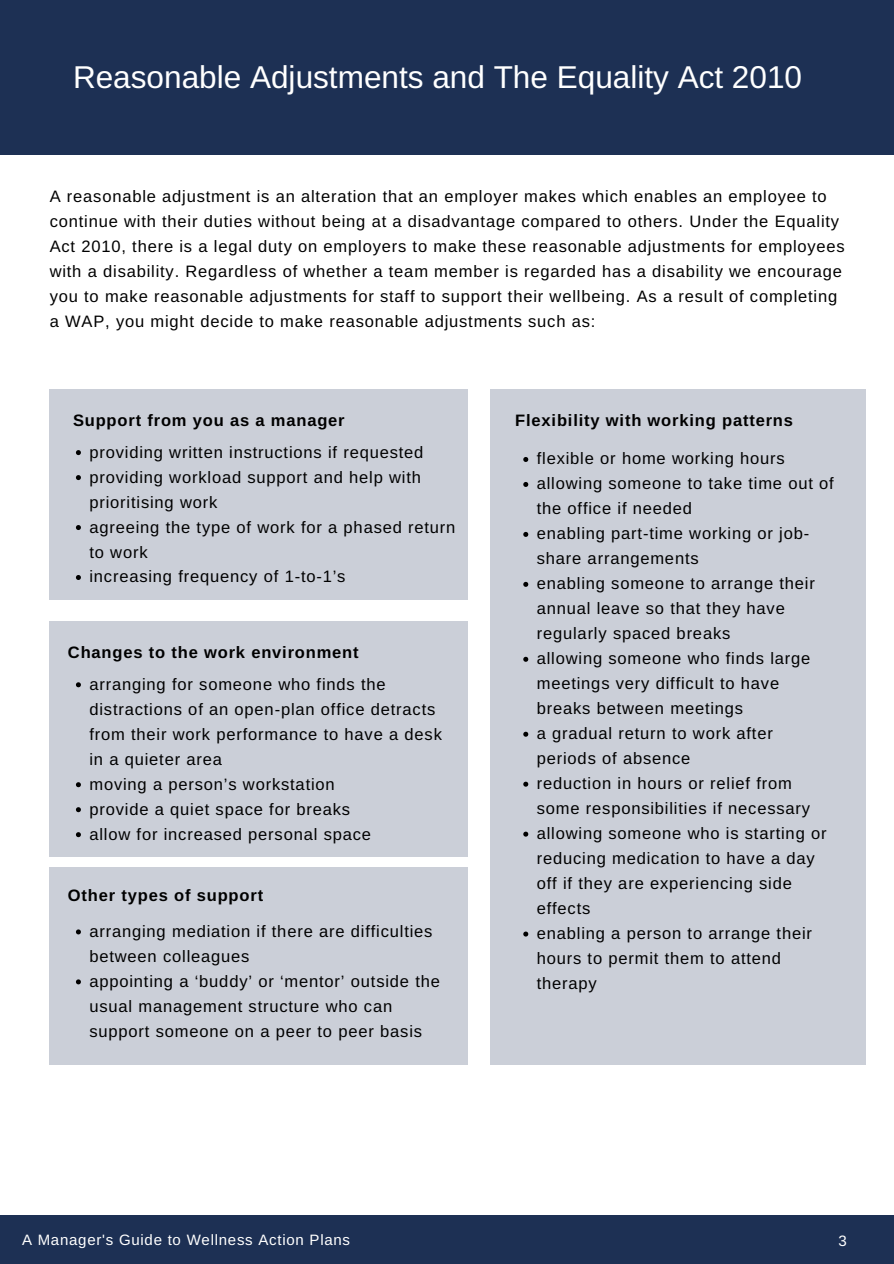
<style>
.page{position:relative;width:894px;height:1264px;background:#fff}
.page>*{position:absolute;margin:0;border:0;box-sizing:border-box;transform-origin:0 0}
.t1{font:31.5px "Arimo";color:#fff}
.t2{font:16.5px/24.9px "Arimo";letter-spacing:.05em;color:#000}
.t3{font:700 16.5px "Arimo";letter-spacing:.05em;color:#000}
.t4{font:15px "Arimo";letter-spacing:.05em;color:#fff}
</style>
<div class="page">
<div style="left:0;top:1215px;width:893px;height:48px;background:#1d3054"></div>
<div style="left:0;top:0;width:893px;height:154px;background:#1d3054"></div>
<div style="left:50px;top:389px;width:417px;height:210px;background:#cbcfd8"></div>
<svg style="left:76px;top:450px;width:5px;height:5px"></svg>
<svg style="left:76px;top:475px;width:5px;height:5px"></svg>
<svg style="left:76px;top:525px;width:5px;height:5px"></svg>
<svg style="left:76px;top:575px;width:5px;height:5px"></svg>
<div style="left:50px;top:621px;width:417px;height:235px;background:#cbcfd8"></div>
<svg style="left:76px;top:682px;width:5px;height:5px"></svg>
<svg style="left:76px;top:782px;width:5px;height:5px"></svg>
<svg style="left:76px;top:807px;width:5px;height:5px"></svg>
<svg style="left:76px;top:832px;width:5px;height:5px"></svg>
<div style="left:490px;top:389px;width:375px;height:675px;background:#cbcfd8"></div>
<svg style="left:523px;top:457px;width:5px;height:5px"></svg>
<svg style="left:523px;top:482px;width:5px;height:5px"></svg>
<svg style="left:523px;top:532px;width:5px;height:5px"></svg>
<svg style="left:523px;top:582px;width:5px;height:5px"></svg>
<svg style="left:523px;top:656px;width:5px;height:5px"></svg>
<svg style="left:523px;top:731px;width:5px;height:5px"></svg>
<svg style="left:523px;top:781px;width:5px;height:5px"></svg>
<svg style="left:523px;top:831px;width:5px;height:5px"></svg>
<svg style="left:523px;top:931px;width:5px;height:5px"></svg>
<div style="left:50px;top:867px;width:417px;height:197px;background:#cbcfd8"></div>
<svg style="left:76px;top:929px;width:5px;height:5px"></svg>
<svg style="left:76px;top:979px;width:5px;height:5px"></svg>
<h1 class="t1" style="left:73px;top:59px;width:730px">Reasonable Adjustments and The Equality Act 2010</h1>
<p class="t2" style="left:50px;top:184px;width:796px">A reasonable adjustment is an alteration that an employer makes which enables an employee to continue with their duties without being at a disadvantage compared to others. Under the Equality Act 2010, there is a legal duty on employers to make these reasonable adjustments for employees with a disability. Regardless of whether a team member is regarded has a disability we encourage you to make reasonable adjustments for staff to support their wellbeing. As a result of completing a WAP, you might decide to make reasonable adjustments such as:</p>
<p class="t3" style="left:73px;top:411px;width:273px">Support from you as a manager</p>
<p class="t2" style="left:89px;top:439px;width:367px">providing written instructions if requested providing workload support and help with prioritising work<br>agreeing the type of work for a phased return to work<br>increasing frequency of 1-to-1’s</p>
<p class="t3" style="left:68px;top:642px;width:292px">Changes to the work environment</p>
<p class="t2" style="left:89px;top:671px;width:354px">arranging for someone who finds the distractions of an open-plan office detracts from their work performance to have a desk in a quieter area<br>moving a person’s workstation<br>provide a quiet space for breaks<br>allow for increased personal space</p>
<p class="t3" style="left:68px;top:886px;width:197px">Other types of support</p>
<p class="t2" style="left:89px;top:918px;width:352px">arranging mediation if there are difficulties between colleagues<br>appointing a ‘buddy’ or ‘mentor’ outside the usual management structure who can support someone on a peer to peer basis</p>
<p class="t3" style="left:515px;top:411px;width:279px">Flexibility with working patterns</p>
<p class="t2" style="left:536px;top:446px;width:298px">flexible or home working hours allowing someone to take time out of the office if needed<br>enabling part-time working or job&shy;share arrangements<br>enabling someone to arrange their annual leave so that they have regularly spaced breaks<br>allowing someone who finds large meetings very difficult to have breaks between meetings<br>a gradual return to work after periods of absence<br>reduction in hours or relief from some responsibilities if necessary allowing someone who is starting or reducing medication to have a day off if they are experiencing side effects<br>enabling a person to arrange their hours to permit them to attend therapy</p>
<p class="t4" style="left:22px;top:1231px;width:329px">A Manager's Guide to Wellness Action Plans</p>
<p class="t4" style="left:838px;top:1232px;width:10px">3</p>
</div>
